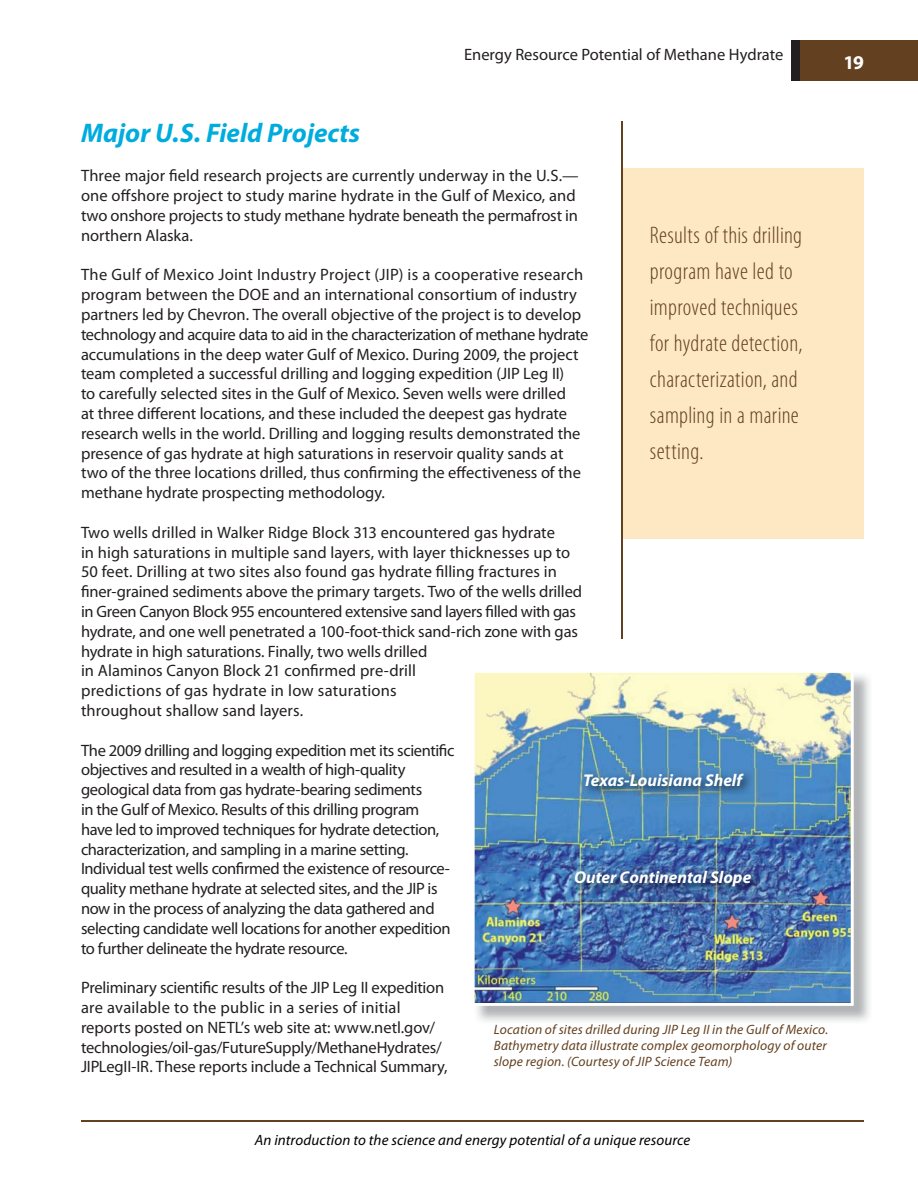
<style>
.page{position:relative;width:918px;height:1188px;background:#fff}
.page>*{position:absolute;margin:0;border:0;box-sizing:border-box;transform-origin:0 0}
.t1{font:italic 700 27px "Myriad Pro";letter-spacing:-.005em;color:#00acdd}
.t2{font:300 condensed 24px/36px "Myriad Pro";letter-spacing:.01em;color:#634020}
.t3{font:700 19.5px "Myriad Pro";color:#fff}
.t4{font:italic 700 17.1px "Myriad Pro";color:#fff}
.t5{font:16.5px/19.8px "Myriad Pro";letter-spacing:-.01em;color:#231f20}
.t6{font:italic 15px "Myriad Pro";letter-spacing:.005em;color:#000}
.t7{font:italic 13.5px/16.2px "Myriad Pro";letter-spacing:.015em;color:#634020;text-align:justify}
</style>
<div class="page">
<div style="left:796px;top:40px;width:122px;height:41px;background:#634020"></div>
<div style="left:791px;top:40px;width:9px;height:41px;background:#231f20"></div>
<hr style="left:81px;top:1120px;width:783px;height:2px;background:#634020">
<div style="left:622px;top:169px;width:242px;height:370px;background:#fee8c4"></div>
<img style="left:477px;top:675px;width:393px;height:346px">
<img style="left:474px;top:672px;width:379px;height:334px">
<img style="left:579px;top:769px;width:198px;height:38px">
<img style="left:570px;top:866px;width:218px;height:38px">
<hr style="left:621px;top:122px;width:1px;height:517px;background:#634020">
<p class="t5" style="left:464px;top:44px;width:321px">Energy Resource Potential of Methane Hydrate</p>
<p class="t3" style="left:843px;top:49px;width:22px">19</p>
<h1 class="t1" style="left:81px;top:115px;width:281px">Major U .S . Field Projects</h1>
<p class="t5" style="left:81px;top:166px;width:499px">Three major field research projects are currently underway in the U.S.— one offshore project to study marine hydrate in the Gulf of Mexico, and two onshore projects to study methane hydrate beneath the permafrost in northern Alaska.</p>
<p class="t5" style="left:81px;top:265px;width:509px">The Gulf of Mexico Joint Industry Project (JIP) is a cooperative research program between the DOE and an international consortium of industry partners led by Chevron. The overall objective of the project is to develop technology and acquire data to aid in the characterization of methane hydrate accumulations in the deep water Gulf of Mexico. During 2009, the project team completed a successful drilling and logging expedition (JIP Leg II)<br>to carefully selected sites in the Gulf of Mexico. Seven wells were drilled<br>at three different locations, and these included the deepest gas hydrate research wells in the world. Drilling and logging results demonstrated the presence of gas hydrate at high saturations in reservoir quality sands at two of the three locations drilled, thus confirming the effectiveness of the methane hydrate prospecting methodology.</p>
<p class="t5" style="left:81px;top:522px;width:503px">Two wells drilled in Walker Ridge Block 313 encountered gas hydrate<br>in high saturations in multiple sand layers, with layer thicknesses up to 50 feet. Drilling at two sites also found gas hydrate filling fractures in finer-grained sediments above the primary targets. Two of the wells drilled in Green Canyon Block 955 encountered extensive sand layers filled with gas hydrate, and one well penetrated a 100-foot-thick sand-rich zone with gas hydrate in high saturations. Finally, two wells drilled<br>in Alaminos Canyon Block 21 confirmed pre-drill<br>predictions of gas hydrate in low saturations<br>throughout shallow sand layers.</p>
<p class="t5" style="left:81px;top:740px;width:375px">The 2009 drilling and logging expedition met its scientific objectives and resulted in a wealth of high-quality geological data from gas hydrate-bearing sediments<br>in the Gulf of Mexico. Results of this drilling program have led to improved techniques for hydrate detection, characterization, and sampling in a marine setting.<br>Individual test wells confirmed the existence of resource&shy;quality methane hydrate at selected sites, and the JIP is now in the process of analyzing the data gathered and selecting candidate well locations for another expedition to further delineate the hydrate resource.</p>
<p class="t5" style="left:81px;top:977px;width:368px">Preliminary scientific results of the JIP Leg II expedition are available to the public in a series of initial reports posted on NETL’s web site at: www.netl.gov/ technologies/oil-gas/FutureSupply/MethaneHydrates/ JIPLegII-IR. These reports include a Technical Summary,</p>
<h2 class="t2" style="left:650px;top:217px;width:154px">Results of this drilling program have led to improved techniques for hydrate detection, characterization, and sampling in a marine setting.</h2>
<p class="t4" style="left:583px;top:769px;width:161px">Texas-Louisiana Shelf</p>
<p class="t4" style="left:574px;top:866px;width:179px">Outer Continental Slope</p>
<p class="t7" style="left:494px;top:1021px;width:336px">Location of sites drilled during JIP Leg II in the Gulf of Mexico.<br>Bathymetry data illustrate complex geomorphology of outer slope region. (Courtesy of JIP Science Team)</p>
<p class="t6" style="left:255px;top:1131px;width:437px">An introduction to the science and energy potential of a unique resource</p>
</div>
